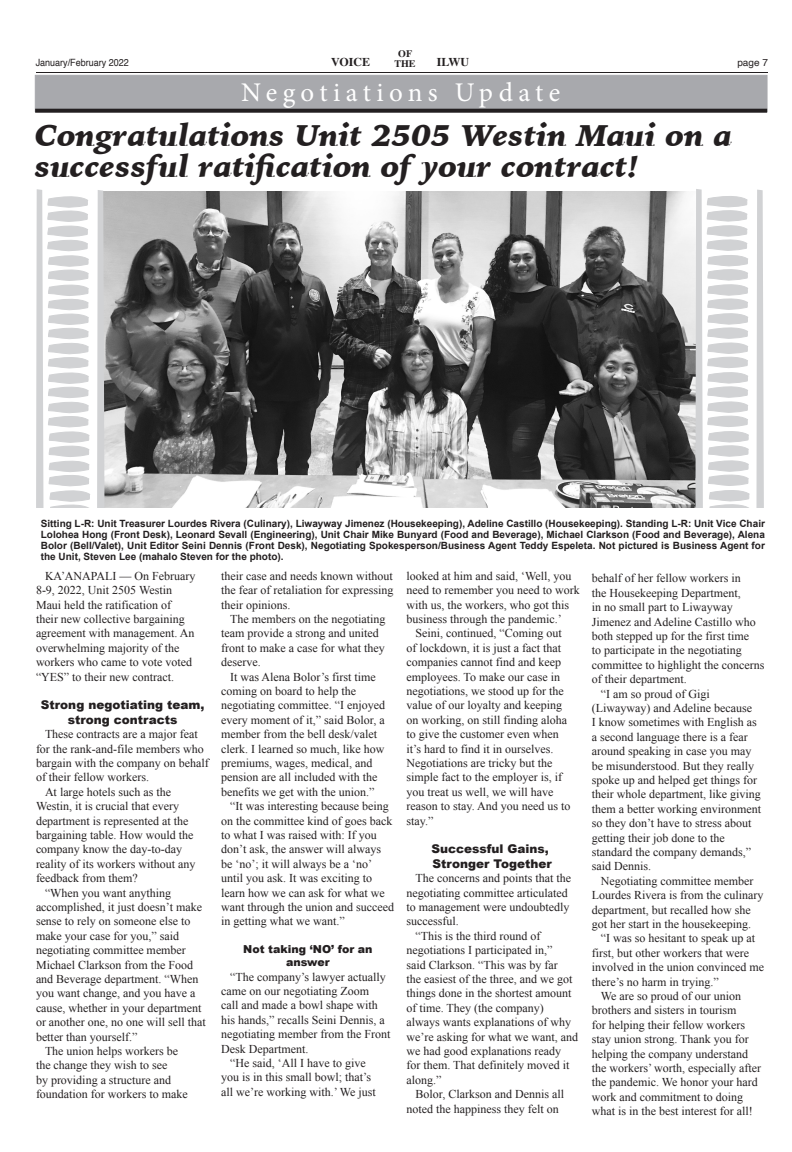
<style>
.page{position:relative;width:792px;height:1152px;background:#fff}
.page>*{position:absolute;margin:0;border:0;box-sizing:border-box;transform-origin:0 0}
.t1{font:italic 900 31px/31px "Iowan Old Style";color:#231f20}
.Body_-10_11_13{font:27px "Minion Pro";letter-spacing:.195em;color:#fff}
.Body_-10_11_13-2{font:12px/14.4px "Times New Roman";color:#231f20}
.subhead_11{font:900 12px/14.4px "Arial";color:#231f20;text-align:center}
.Body_-10_11_13-3{font:900 12px/14.4px "Arial";color:#231f20}
.t2{font:700 12px "Times";color:#231f20}
.subhead_11-2{font:900 11px/13.2px "Arial";color:#231f20;text-align:center}
.Cutline_10{font:700 10px/11px "Arial";color:#231f20;text-align:justify}
.t3{font:10px "Helvetica";color:#231f20;scale:.9 1}
.t4{font:700 10px/10px "Times";color:#231f20;text-align:center}
.t5{font:10px "Helvetica";color:#231f20}
</style>
<div class="page">
<hr style="left:36px;top:72px;width:732px;height:1px;background:#231f20">
<img style="left:105px;top:192px;width:593px;height:316px">
<div style="left:35px;top:75px;width:732px;height:37px;background:#a8a9ad"></div>
<svg style="left:35px;top:109px;width:732px;height:4px;background:#322f30"></svg>
<svg style="left:36px;top:189px;width:54px;height:319px"></svg>
<svg style="left:97px;top:190px;width:8px;height:318px;background:#d0d1d3"></svg>
<svg style="left:695px;top:189px;width:55px;height:318px"></svg>
<svg style="left:756px;top:190px;width:8px;height:317px"></svg>
<p class="t4" style="left:394px;top:47px;width:23px">OF<br>THE</p>
<p class="t5" style="left:737px;top:55px;width:32px">page 7</p>
<p class="Body_-10_11_13" style="left:241px;top:74px;width:321px">Negotiations Update</p>
<p class="t1" style="left:35px;top:119px;width:699px">Congratulations Unit 2505 Westin Maui on a successful ratification of your contract!</p>
<p class="t3" style="left:36px;top:55px;width:105px">January/February 2022</p>
<p class="t2" style="left:331px;top:50px;width:41px">VOICE</p>
<p class="t2" style="left:437px;top:50px;width:34px">ILWU</p>
<p class="Cutline_10" style="left:41px;top:519px;width:726px">Sitting L-R: Unit Treasurer Lourdes Rivera (Culinary), Liwayway Jimenez (Housekeeping), Adeline Castillo (Housekeeping). Standing L-R: Unit Vice Chair Lolohea Hong (Front Desk), Leonard Sevall (Engineering), Unit Chair Mike Bunyard (Food and Beverage), Michael Clarkson (Food and Beverage), Alena Bolor (Bell/Valet), Unit Editor Seini Dennis (Front Desk), Negotiating Spokesperson/Business Agent Teddy Espeleta. Not pictured is Business Agent for the Unit, Steven Lee (mahalo Steven for the photo).</p>
<p class="Body_-10_11_13-2" style="left:36px;top:568px;width:161px;text-indent:9px">KA’ANAPALI — On February<br>8-9, 2022, Unit 2505 Westin<br>Maui held the ratification of their new collective bargaining agreement with management. An overwhelming majority of the workers who came to vote voted “YES” to their new contract.</p>
<p class="subhead_11" style="left:41px;top:698px;width:165px">Strong negotiating team, strong contracts</p>
<p class="Body_-10_11_13-2" style="left:36px;top:727px;width:174px;text-indent:9px">These contracts are a major feat for the rank-and-file members who bargain with the company on behalf of their fellow workers.</p>
<p class="Body_-10_11_13-2" style="left:36px;top:784px;width:161px;text-indent:9px">At large hotels such as the<br>Westin, it is crucial that every department is represented at the bargaining table. How would the company know the day-to-day reality of its workers without any feedback from them?</p>
<p class="Body_-10_11_13-2" style="left:36px;top:885px;width:171px;text-indent:9px">“When you want anything accomplished, it just doesn’t make sense to rely on someone else to make your case for you,” said negotiating committee member<br>Michael Clarkson from the Food and Beverage department. “When you want change, and you have a cause, whether in your department or another one, no one will sell that better than yourself.”</p>
<p class="Body_-10_11_13-2" style="left:36px;top:1044px;width:153px;text-indent:9px">The union helps workers be the change they wish to see<br>by providing a structure and foundation for workers to make</p>
<p class="Body_-10_11_13-2" style="left:221px;top:568px;width:174px;text-align:justify">their case and needs known without the fear of retaliation for expressing their opinions.</p>
<p class="Body_-10_11_13-2" style="left:221px;top:612px;width:166px;text-indent:9px">The members on the negotiating team provide a strong and united front to make a case for what they deserve.</p>
<p class="Body_-10_11_13-2" style="left:221px;top:669px;width:165px;text-indent:9px">It was Alena Bolor’s first time coming on board to help the negotiating committee. “I enjoyed every moment of it,” said Bolor, a member from the bell desk/valet clerk. I learned so much, like how premiums, wages, medical, and pension are all included with the benefits we get with the union.”</p>
<p class="Body_-10_11_13-2" style="left:221px;top:799px;width:174px;text-indent:9px">“It was interesting because being on the committee kind of goes back to what I was raised with: If you don’t ask, the answer will always be ‘no’; it will always be a ‘no’ until you ask. It was exciting to learn how we can ask for what we want through the union and succeed in getting what we want.”</p>
<p class="subhead_11-2" style="left:243px;top:942px;width:131px">Not taking ‘NO’ for an answer</p>
<p class="Body_-10_11_13-2" style="left:221px;top:969px;width:171px;text-indent:9px">“The company’s lawyer actually came on our negotiating Zoom<br>call and made a bowl shape with his hands,” recalls Seini Dennis, a negotiating member from the Front<br>Desk Department.</p>
<p class="Body_-10_11_13-2" style="left:221px;top:1056px;width:156px;text-align:center">“He said, ‘All I have to give you is in this small bowl; that’s all we’re working with.’ We just</p>
<p class="Body_-10_11_13-2" style="left:406px;top:568px;width:175px">looked at him and said, ‘Well, you need to remember you need to work with us, the workers, who got this business through the pandemic.’</p>
<p class="Body_-10_11_13-2" style="left:406px;top:626px;width:165px;text-indent:9px">Seini, continued, “Coming out of lockdown, it is just a fact that companies cannot find and keep employees. To make our case in negotiations, we stood up for the value of our loyalty and keeping on working, on still finding aloha to give the customer even when it’s hard to find it in ourselves.<br>Negotiations are tricky but the simple fact to the employer is, if you treat us well, we will have reason to stay. And you need us to stay.”</p>
<p class="Body_-10_11_13-3" style="left:431px;top:842px;width:122px">Successful Gains,<br>Stronger Together</p>
<p class="Body_-10_11_13-2" style="left:406px;top:871px;width:166px;text-indent:9px">The concerns and points that the negotiating committee articulated to management were undoubtedly successful.</p>
<p class="Body_-10_11_13-2" style="left:406px;top:928px;width:173px;text-indent:9px">“This is the third round of negotiations I participated in,”<br>said Clarkson. “This was by far<br>the easiest of the three, and we got things done in the shortest amount of time. They (the company) always wants explanations of why we’re asking for what we want, and we had good explanations ready for them. That definitely moved it along.”</p>
<p class="Body_-10_11_13-2" style="left:406px;top:1087px;width:159px;text-indent:9px">Bolor, Clarkson and Dennis all noted the happiness they felt on</p>
<p class="Body_-10_11_13-2" style="left:592px;top:571px;width:174px">behalf of her fellow workers in<br>the Housekeeping Department,<br>in no small part to Liwayway<br>Jimenez and Adeline Castillo who both stepped up for the first time<br>to participate in the negotiating committee to highlight the concerns of their department.</p>
<p class="Body_-10_11_13-2" style="left:592px;top:686px;width:171px;text-indent:9px">“I am so proud of Gigi (Liwayway) and Adeline because<br>I know sometimes with English as a second language there is a fear around speaking in case you may be misunderstood. But they really spoke up and helped get things for their whole department, like giving them a better working environment so they don’t have to stress about getting their job done to the standard the company demands,” said Dennis.</p>
<p class="Body_-10_11_13-2" style="left:592px;top:873px;width:173px;text-indent:9px">Negotiating committee member Lourdes Rivera is from the culinary department, but recalled how she got her start in the housekeeping.</p>
<p class="Body_-10_11_13-2" style="left:592px;top:931px;width:174px;text-indent:9px">“I was so hesitant to speak up at first, but other workers that were involved in the union convinced me there’s no harm in trying.”</p>
<p class="Body_-10_11_13-2" style="left:592px;top:989px;width:171px;text-indent:9px">We are so proud of our union brothers and sisters in tourism<br>for helping their fellow workers stay union strong. Thank you for helping the company understand the workers’ worth, especially after the pandemic. We honor your hard work and commitment to doing what is in the best interest for all!</p>
</div>
